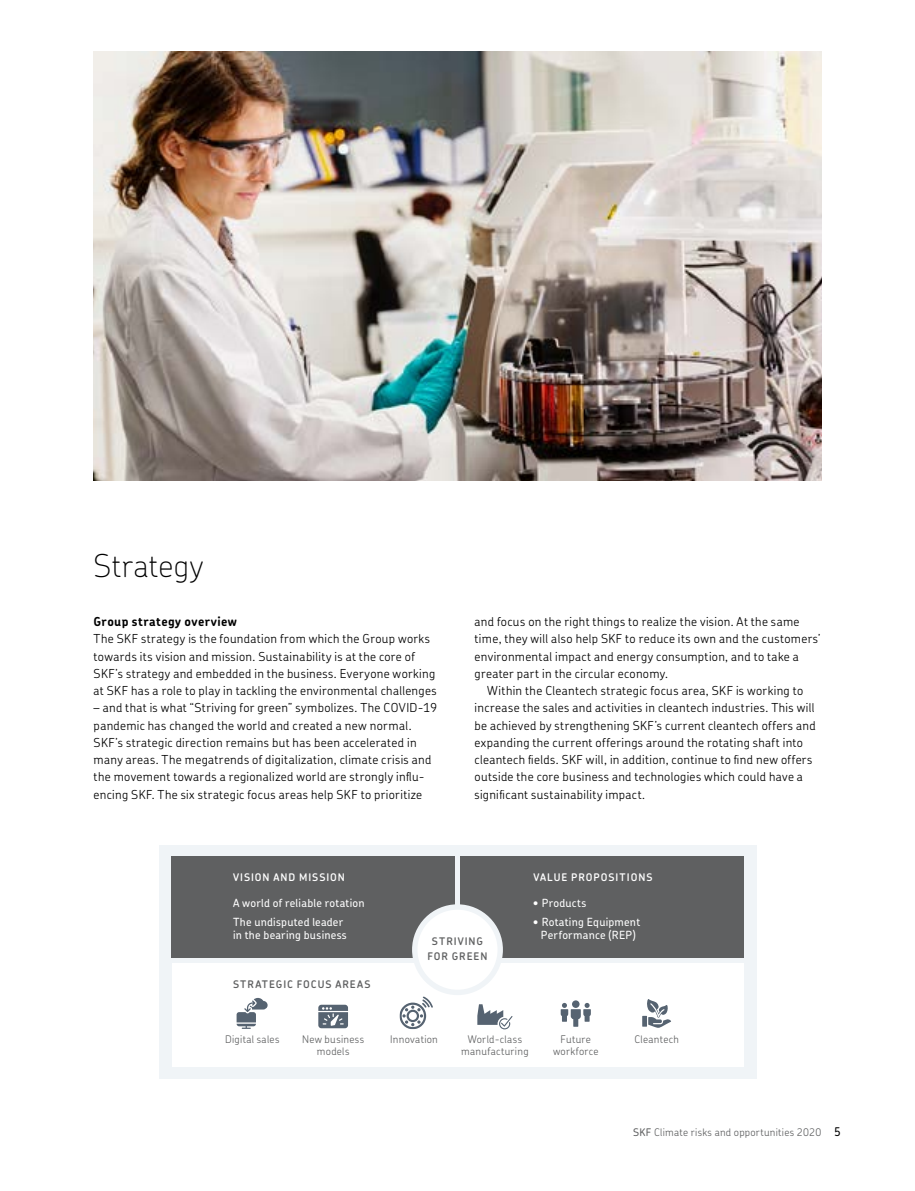
<style>
.page{position:relative;width:915px;height:1191px;background:#fff}
.page>*{position:absolute;margin:0;border:0;box-sizing:border-box;transform-origin:0 0}
.t1{font:100 31.5px "SKF Chevin OT";letter-spacing:.015em;color:#000}
.t2{font:300 12.3px/17.2px "SKF Chevin OT";letter-spacing:.025em;color:#000}
.t3{font:700 12.3px "SKF Chevin OT";letter-spacing:.035em;color:#000}
.t4{font:500 11.25px/19.2px "SKF Chevin OT";letter-spacing:.02em;color:#fff}
.t5{font:300 10.5px/12px "SKF Chevin OT";letter-spacing:.03em;color:#5f6061;text-align:center}
.t6{font:600 10.5px/14.2px "SKF Chevin OT";letter-spacing:.095em;color:#5f6061;text-align:center}
.t7{font:600 10.5px "SKF Chevin OT";letter-spacing:.09em;color:#fff}
.s1{font-weight:500}
.s2{font-weight:500;font-size:12px;color:#000}
</style>
<div class="page">
<div style="left:159px;top:844px;width:596px;height:234px;background:#f0f4f7"></div>
<div style="left:171px;top:856px;width:283px;height:101px;background:#5f6061"></div>
<div style="left:171px;top:963px;width:572px;height:103px;background:#fff"></div>
<div style="left:460px;top:856px;width:283px;height:101px;background:#5f6061"></div>
<svg style="left:236px;top:998px;width:31px;height:31px"></svg>
<svg style="left:318px;top:1004px;width:30px;height:24px"></svg>
<svg style="left:399px;top:996px;width:34px;height:33px"></svg>
<svg style="left:477px;top:1004px;width:35px;height:25px"></svg>
<svg style="left:560px;top:1003px;width:30px;height:23px"></svg>
<div style="left:572px;top:1000px;width:7px;height:8px;background:#566371;border-radius:50%"></div>
<svg style="left:642px;top:1015px;width:4px;height:11px"></svg>
<svg style="left:646px;top:999px;width:24px;height:28px"></svg>
<div style="left:414px;top:907px;width:86px;height:85px;background:#fff;border-radius:50%"></div>
<div style="left:412px;top:904px;width:90px;height:91px;border:5px solid #f0f4f7;border-radius:50%"></div>
<img style="left:94px;top:51px;width:727px;height:429px">
<h1 class="t1" style="left:94px;top:537px;width:111px">Strategy</h1>
<p class="t3" style="left:94px;top:610px;width:145px">Group strategy overview</p>
<p class="t2" style="left:94px;top:628px;width:344px">The SKF strategy is the foundation from which the Group works towards its vision and mission. Sustainability is at the core of SKF’s strategy and embedded in the business. Everyone working at SKF has a role to play in tackling the environmental challenges</p>
<p class="t2" style="left:94px;top:697px;width:345px">– and that is what “Striving for green” symbolizes. The COVID-19 pandemic has changed the world and created a new normal.<br>SKF’s strategic direction remains but has been accelerated in many areas. The megatrends of digitalization, climate crisis and the movement towards a regionalized world are strongly influ&shy;encing SKF. The six strategic focus areas help SKF to prioritize</p>
<p class="t2" style="left:474px;top:611px;width:347px">and focus on the right things to realize the vision. At the same time, they will also help SKF to reduce its own and the customers’ environmental impact and energy consumption, and to take a greater part in the circular economy.</p>
<p class="t2" style="left:474px;top:680px;width:342px;text-indent:13px">Within the Cleantech strategic focus area, SKF is working to increase the sales and activities in cleantech industries. This will be achieved by strengthening SKF’s current cleantech offers and expanding the current offerings around the rotating shaft into cleantech fields. SKF will, in addition, continue to find new offers outside the core business and technologies which could have a significant sustainability impact.</p>
<p class="t7" style="left:233px;top:867px;width:113px">VISION AND MISSION</p>
<p class="t7" style="left:533px;top:867px;width:121px">VALUE PROPOSITIONS</p>
<p class="t4" style="left:233px;top:891px;width:133px">A world of reliable rotation<br>The undisputed leader</p>
<p class="t4" style="left:233px;top:924px;width:115px">in the bearing business</p>
<p class="t6" style="left:233px;top:975px;width:139px">STRATEGIC FOCUS AREAS</p>
<p class="t6" style="left:427px;top:933px;width:62px">STRIVING<br>FOR GREEN</p>
<p class="t4" style="left:533px;top:891px;width:55px">• Products</p>
<p class="t4" style="left:533px;top:913px;width:108px;line-height:13.5px;text-align:center">• Rotating Equipment<br>Performance (REP)</p>
<p class="t5" style="left:225px;top:1031px;width:56px">Digital sales</p>
<p class="t5" style="left:302px;top:1031px;width:63px">New business models</p>
<p class="t5" style="left:390px;top:1031px;width:49px">Innovation</p>
<p class="t5" style="left:461px;top:1031px;width:69px">World-class manufacturing</p>
<p class="t5" style="left:553px;top:1031px;width:47px">Future workforce</p>
<p class="t5" style="left:634px;top:1031px;width:46px">Cleantech</p>
<p class="t5" style="left:633px;top:1124px;width:209px"><span class="s1">SKF</span> Climate risks and opportunities 2020 <span class="s2">5</span></p>
</div>
